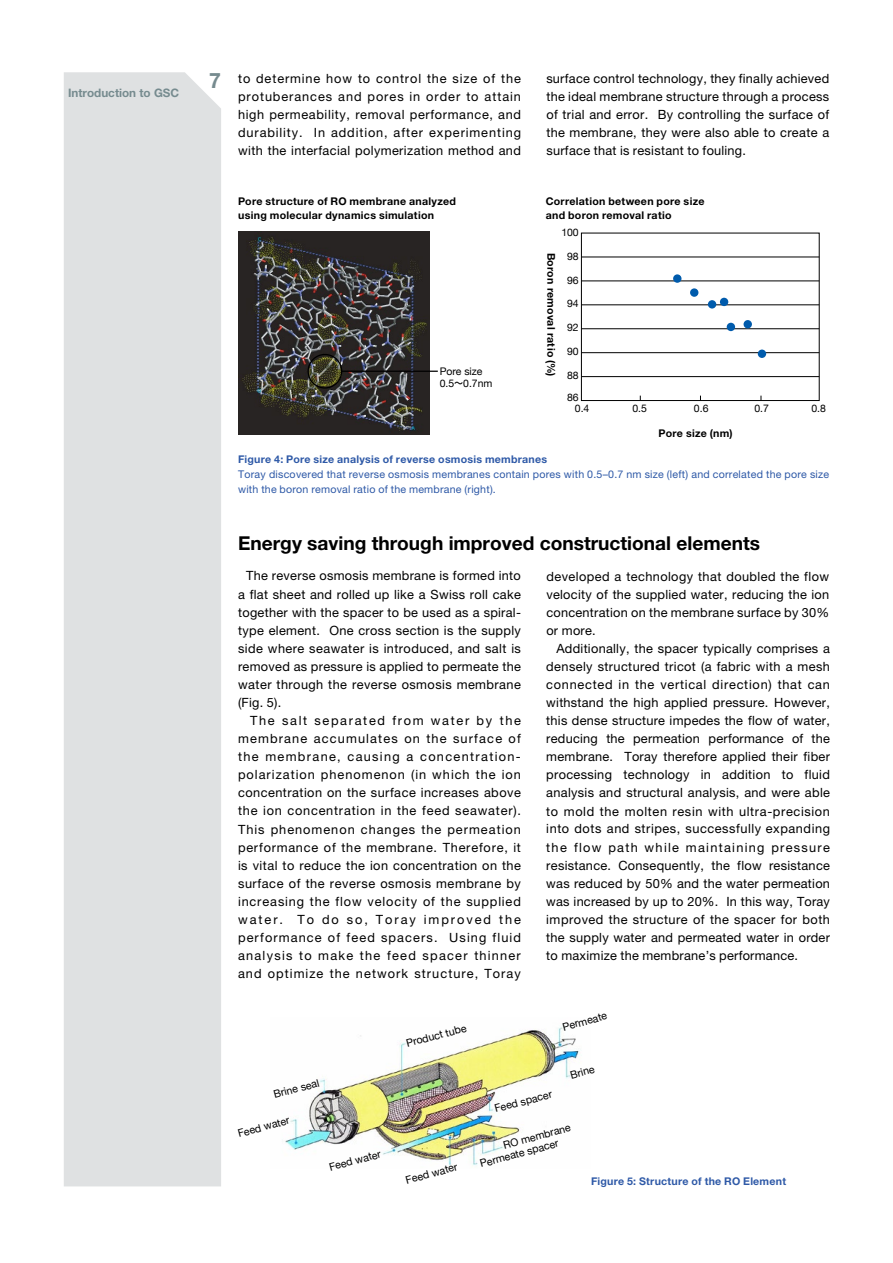
<style>
.page{position:relative;width:893px;height:1263px;background:#fff}
.page>*{position:absolute;margin:0;border:0;box-sizing:border-box;transform-origin:0 0}
.t1{font:700 21.3px "Helvetica Neue LT Std";color:#768b8f}
.t2{font:700 19.2px "Helvetica Neue LT Std";color:#000}
.t3{font:12.75px/18.1px "Helvetica Neue LT Std";letter-spacing:.03em;color:#000;text-align:justify}
.t4{font:700 11.7px "Helvetica Neue LT Std";color:#768b8f}
.t5{font:10.65px/14.9px "Helvetica Neue LT Std";letter-spacing:.02em;color:#2e59a7}
.t6{font:700 10.65px/13.8px "Helvetica Neue LT Std";letter-spacing:.025em;color:#000}
.t7{font:10.65px/12px "Helvetica Neue";color:#000}
.t8{font:700 10.65px "Helvetica Neue LT Std";letter-spacing:.02em;color:#2e59a7}
.t9{font:10.5px/12.6px "Helvetica Neue";color:#000}
.s1{font-family:"Gothic MB101 Pr 6 N";font-weight:500}
</style>
<div class="page">
<div style="left:64px;top:72px;width:157px;height:1114px;background:#dfe1e2"></div>
<img style="left:238px;top:231px;width:192px;height:204px">
<div style="left:308px;top:354px;width:34px;height:35px;border:1px solid #000;border-radius:50%"></div>
<hr style="left:342px;top:371px;width:96px;height:1px;background:#000">
<div style="left:581px;top:233px;width:238px;height:168px;border:1px solid #000"></div>
<hr style="left:581px;top:257px;width:238px;height:1px;background:#000">
<hr style="left:581px;top:281px;width:238px;height:1px;background:#000">
<hr style="left:581px;top:304px;width:238px;height:1px;background:#000">
<hr style="left:581px;top:328px;width:238px;height:1px;background:#000">
<hr style="left:581px;top:352px;width:238px;height:1px;background:#000">
<hr style="left:581px;top:376px;width:238px;height:1px;background:#000">
<div style="left:673px;top:274px;width:8px;height:9px;background:#005bac;border-radius:50%"></div>
<div style="left:690px;top:288px;width:8px;height:9px;background:#005bac;border-radius:50%"></div>
<div style="left:708px;top:300px;width:8px;height:9px;background:#005bac;border-radius:50%"></div>
<div style="left:720px;top:298px;width:8px;height:8px;background:#005bac;border-radius:50%"></div>
<div style="left:727px;top:323px;width:8px;height:8px;background:#005bac;border-radius:50%"></div>
<div style="left:743px;top:320px;width:9px;height:8px;background:#005bac;border-radius:50%"></div>
<div style="left:758px;top:350px;width:8px;height:8px;background:#005bac;border-radius:50%"></div>
<img style="left:285px;top:1027px;width:295px;height:139px">
<p class="t4" style="left:68px;top:85px;width:113px">Introduction to GSC</p>
<h1 class="t1" style="left:209px;top:67px;width:13px">7</h1>
<p class="t3" style="left:238px;top:69px;width:284px">to determine how to control the size of the protuberances and pores in order to attain high permeability, removal performance, and durability. In addition, after experimenting with the interfacial polymerization method and</p>
<p class="t3" style="left:546px;top:69px;width:284px">surface control technology, they finally achieved the ideal membrane structure through a process of trial and error. By controlling the surface of the membrane, they were also able to create a surface that is resistant to fouling.</p>
<p class="t6" style="left:238px;top:194px;width:219px">Pore structure of RO membrane analyzed using molecular dynamics simulation</p>
<p class="t9" style="left:440px;top:365px;width:54px">Pore size<br>0.5<span class="s1">～</span>0.7nm</p>
<p class="t6" style="left:546px;top:194px;width:160px">Correlation between pore size and boron removal ratio</p>
<p class="t9" style="left:561px;top:226px;width:19px">100</p>
<p class="t6" style="left:558px;top:253px;width:126px;rotate:90deg">Boron removal ratio (%)</p>
<p class="t9" style="left:567px;top:250px;width:13px">98</p>
<p class="t9" style="left:567px;top:274px;width:13px">96</p>
<p class="t9" style="left:567px;top:298px;width:13px">94</p>
<p class="t9" style="left:567px;top:322px;width:13px">92</p>
<p class="t9" style="left:567px;top:346px;width:13px">90</p>
<p class="t9" style="left:567px;top:370px;width:13px">88</p>
<p class="t9" style="left:567px;top:392px;width:13px">86</p>
<p class="t9" style="left:575px;top:402px;width:16px">0.4</p>
<p class="t9" style="left:632px;top:402px;width:16px">0.5</p>
<p class="t9" style="left:694px;top:402px;width:16px">0.6</p>
<p class="t9" style="left:754px;top:402px;width:16px">0.7</p>
<p class="t9" style="left:811px;top:402px;width:16px">0.8</p>
<p class="t6" style="left:659px;top:426px;width:75px">Pore size (nm)</p>
<p class="t8" style="left:238px;top:452px;width:311px">Figure 4: Pore size analysis of reverse osmosis membranes</p>
<p class="t5" style="left:238px;top:466px;width:593px">Toray discovered that reverse osmosis membranes contain pores with 0.5–0.7 nm size (left) and correlated the pore size with the boron removal ratio of the membrane (right).</p>
<h2 class="t2" style="left:238px;top:531px;width:523px">Energy saving through improved constructional elements</h2>
<p class="t3" style="left:238px;top:567px;width:284px;text-indent:8px">The reverse osmosis membrane is formed into a flat sheet and rolled up like a Swiss roll cake together with the spacer to be used as a spiral&shy;type element. One cross section is the supply side where seawater is introduced, and salt is removed as pressure is applied to permeate the water through the reverse osmosis membrane (Fig. 5).</p>
<p class="t3" style="left:238px;top:711px;width:284px;text-indent:12px">The salt separated from water by the membrane accumulates on the surface of the membrane, causing a concentration&shy;polarization phenomenon (in which the ion concentration on the surface increases above the ion concentration in the feed seawater).<br>This phenomenon changes the permeation performance of the membrane. Therefore, it is vital to reduce the ion concentration on the surface of the reverse osmosis membrane by increasing the flow velocity of the supplied water. To do so, Toray improved the performance of feed spacers. Using fluid analysis to make the feed spacer thinner and optimize the network structure, Toray</p>
<p class="t3" style="left:546px;top:567px;width:284px">developed a technology that doubled the flow velocity of the supplied water, reducing the ion concentration on the membrane surface by 30% or more.</p>
<p class="t3" style="left:546px;top:639px;width:285px;text-indent:10px">Additionally, the spacer typically comprises a densely structured tricot (a fabric with a mesh connected in the vertical direction) that can withstand the high applied pressure. However, this dense structure impedes the flow of water, reducing the permeation performance of the membrane. Toray therefore applied their fiber processing technology in addition to fluid analysis and structural analysis, and were able to mold the molten resin with ultra-precision into dots and stripes, successfully expanding</p>
<p class="t3" style="left:546px;top:838px;width:285px">the flow path while maintaining pressure resistance. Consequently, the flow resistance was reduced by 50% and the water permeation was increased by up to 20%. In this way, Toray improved the structure of the spacer for both the supply water and permeated water in order to maximize the membrane’s performance.</p>
<p class="t7" style="left:272px;top:1089px;width:48px;rotate:-15deg">Brine seal</p>
<p class="t7" style="left:237px;top:1128px;width:55px;rotate:-15deg">Feed water</p>
<p class="t7" style="left:328px;top:1162px;width:55px;rotate:-15deg">Feed water</p>
<p class="t7" style="left:405px;top:1038px;width:63px;rotate:-15deg">Product tube</p>
<p class="t7" style="left:405px;top:1175px;width:55px;rotate:-15deg">Feed water</p>
<p class="t7" style="left:561px;top:1022px;width:47px;rotate:-15deg">Permeate</p>
<p class="t7" style="left:569px;top:1070px;width:26px;rotate:-15deg">Brine</p>
<p class="t7" style="left:493px;top:1103px;width:61px;rotate:-15deg">Feed spacer</p>
<p class="t7" style="left:476px;top:1147px;width:98px;text-indent:27px;rotate:-15deg">RO membrane<br>Permeate spacer</p>
<p class="t8" style="left:591px;top:1174px;width:197px">Figure 5: Structure of the RO Element</p>
</div>
